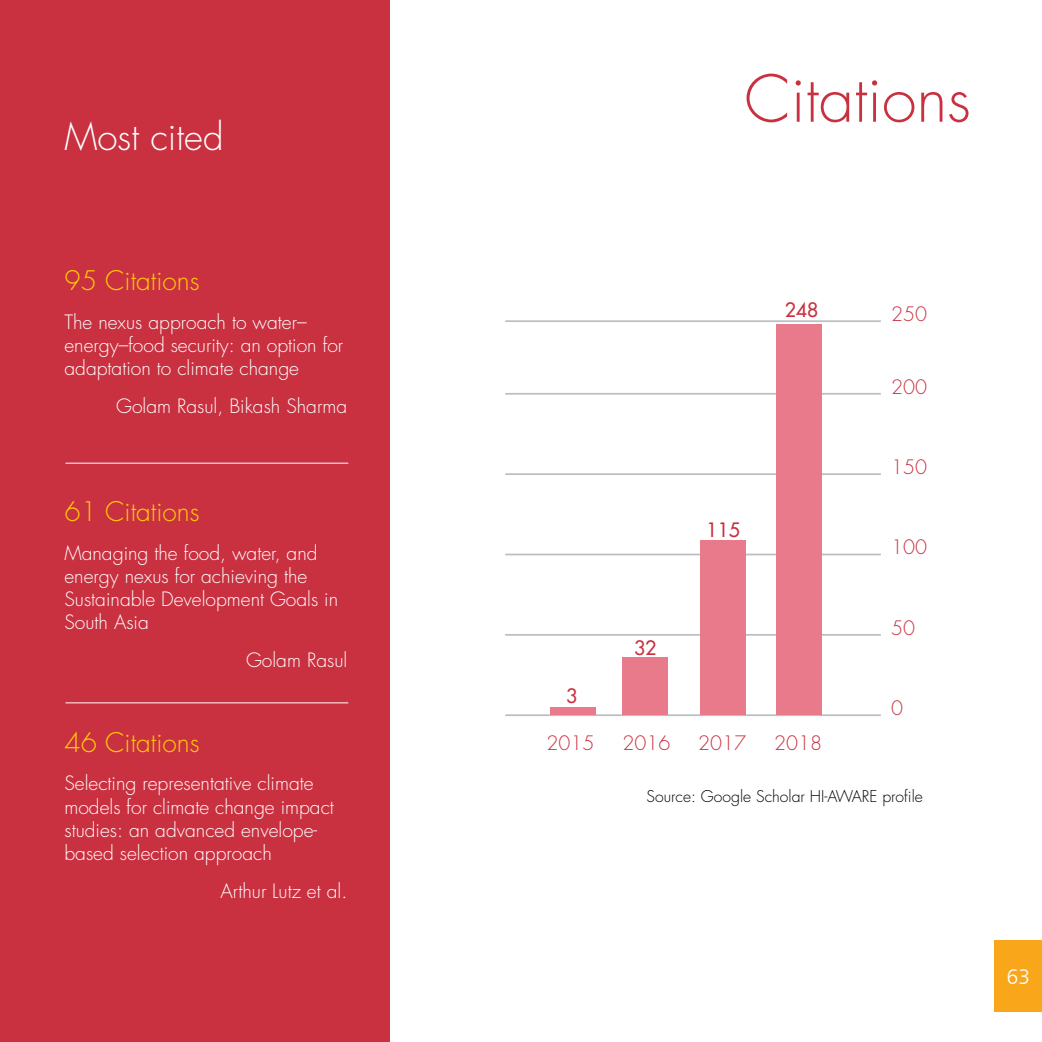
<style>
.page{position:relative;width:1042px;height:1042px;background:#fff}
.page>*{position:absolute;margin:0;border:0;box-sizing:border-box;transform-origin:0 0}
.t1{font:300 63px "Futura Std";color:#c93140}
.t2{font:300 36.75px "Futura Std";color:#fff}
.t3{font:300 26.25px "Futura Std";color:#ffcb05}
.t4{font:21px "Humanist 777 BT Light B";color:#fff}
.t5{font:300 19.43px "Futura Std";color:#c93140}
.t6{font:500 19.43px "Futura Std";color:#c93140}
.t7{font:300 19.25px/23.1px "Futura Std";color:#fff}
.t8{font:300 15.75px "Futura Std";color:#000}
</style>
<div class="page">
<div style="left:0;top:0;width:389px;height:1042px;background:#c93140"></div>
<hr style="left:65px;top:463px;width:283px;height:1px;background:#fff">
<hr style="left:65px;top:702px;width:283px;height:1px;background:#fff">
<hr style="left:505px;top:393px;width:376px;height:2px;background:#bcbec0">
<hr style="left:505px;top:473px;width:376px;height:2px;background:#bcbec0">
<hr style="left:505px;top:553px;width:376px;height:2px;background:#bcbec0">
<hr style="left:505px;top:634px;width:376px;height:2px;background:#bcbec0">
<hr style="left:505px;top:714px;width:376px;height:2px;background:#bcbec0">
<hr style="left:505px;top:320px;width:376px;height:2px;background:#bcbec0">
<div style="left:701px;top:540px;width:45px;height:175px;background:#e97a8b"></div>
<div style="left:776px;top:325px;width:45px;height:390px;background:#e97a8b"></div>
<div style="left:622px;top:657px;width:45px;height:58px;background:#e97a8b"></div>
<div style="left:550px;top:707px;width:45px;height:8px;background:#e97a8b"></div>
<div style="left:995px;top:940px;width:47px;height:72px;background:#faa61a"></div>
<h2 class="t2" style="left:64px;top:114px;width:161px">Most cited</h2>
<h3 class="t3" style="left:64px;top:265px;width:137px">95 Citations</h3>
<p class="t7" style="left:64px;top:311px;width:280px">The nexus approach to water– energy–food security: an option for adaptation to climate change</p>
<p class="t7" style="left:116px;top:395px;width:233px">Golam Rasul, Bikash Sharma</p>
<h3 class="t3" style="left:64px;top:495px;width:137px">61 Citations</h3>
<p class="t7" style="left:64px;top:541px;width:275px">Managing the food, water, and energy nexus for achieving the<br>Sustainable Development Goals in<br>South Asia</p>
<p class="t7" style="left:246px;top:649px;width:103px">Golam Rasul</p>
<h3 class="t3" style="left:64px;top:726px;width:137px">46 Citations</h3>
<p class="t7" style="left:64px;top:772px;width:271px">Selecting representative climate models for climate change impact studies: an advanced envelope&shy;based selection approach</p>
<p class="t7" style="left:220px;top:880px;width:128px">Arthur Lutz et al.</p>
<h1 class="t1" style="left:744px;top:61px;width:228px">Citations</h1>
<p class="t6" style="left:785px;top:298px;width:35px">248</p>
<p class="t6" style="left:566px;top:683px;width:13px">3</p>
<p class="t6" style="left:634px;top:635px;width:24px">32</p>
<p class="t6" style="left:706px;top:517px;width:35px">115</p>
<p class="t5" style="left:546px;top:731px;width:49px">2015</p>
<p class="t5" style="left:622px;top:731px;width:49px">2016</p>
<p class="t5" style="left:698px;top:731px;width:49px">2017</p>
<p class="t5" style="left:774px;top:731px;width:49px">2018</p>
<p class="t5" style="left:891px;top:302px;width:37px">250</p>
<p class="t5" style="left:891px;top:375px;width:37px">200</p>
<p class="t5" style="left:891px;top:455px;width:37px">150</p>
<p class="t5" style="left:891px;top:535px;width:37px">100</p>
<p class="t5" style="left:891px;top:616px;width:25px">50</p>
<p class="t5" style="left:891px;top:696px;width:13px">0</p>
<p class="t8" style="left:646px;top:786px;width:278px">Source: Google Scholar HI-AWARE profile</p>
<p class="t4" style="left:1006px;top:964px;width:25px">63</p>
</div>
